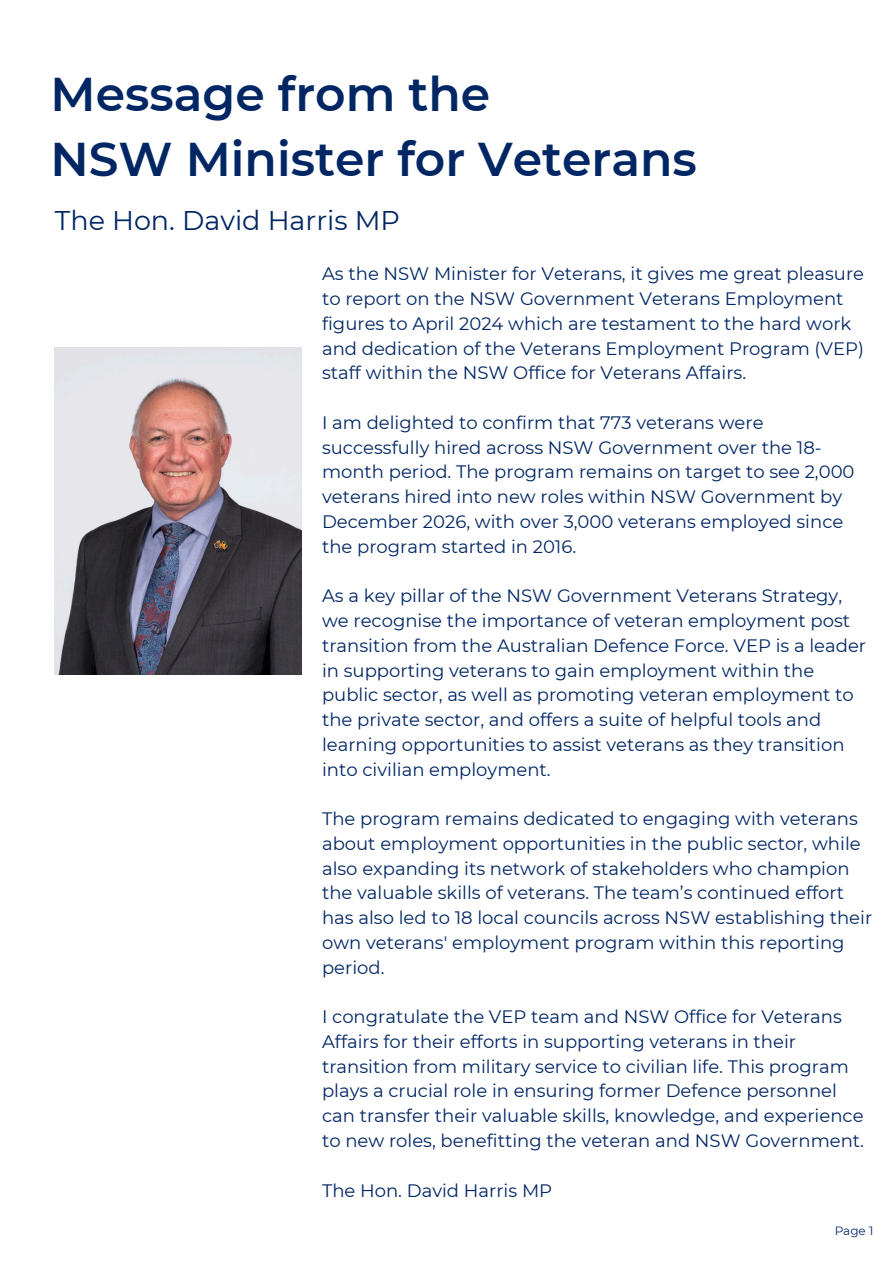
<style>
.page{position:relative;width:894px;height:1264px;background:#fff}
.page>*{position:absolute;margin:0;border:0;box-sizing:border-box;transform-origin:0 0}
.t1{font:600 47.25px/65.2px "Montserrat";color:#002664}
.t2{font:27px "Montserrat";color:#002664}
.t3{font:18px/24.8px "Montserrat";color:#002664}
.t4{font:12px "Montserrat";color:#002664}
</style>
<div class="page">
<img style="left:55px;top:347px;width:246px;height:327px">
<h2 class="t1" style="left:51px;top:62px;width:647px">Message from the<br>NSW Minister for Veterans</h2>
<p class="t2" style="left:55px;top:204px;width:346px">The Hon. David Harris MP</p>
<h3 class="t3" style="left:322px;top:261px;width:543px">As the NSW Minister for Veterans, it gives me great pleasure to report on the NSW Government Veterans Employment figures to April 2024 which are testament to the hard work and dedication of the Veterans Employment Program (VEP) staff within the NSW Office for Veterans Affairs.</h3>
<h3 class="t3" style="left:322px;top:410px;width:534px">I am delighted to confirm that 773 veterans were successfully hired across NSW Government over the 18- month period. The program remains on target to see 2,000 veterans hired into new roles within NSW Government by December 2026, with over 3,000 veterans employed since the program started in 2016.</h3>
<h3 class="t3" style="left:322px;top:583px;width:545px">As a key pillar of the NSW Government Veterans Strategy, we recognise the importance of veteran employment post transition from the Australian Defence Force. VEP is a leader in supporting veterans to gain employment within the public sector, as well as promoting veteran employment to the private sector, and offers a suite of helpful tools and learning opportunities to assist veterans as they transition into civilian employment.</h3>
<h3 class="t3" style="left:322px;top:806px;width:551px">The program remains dedicated to engaging with veterans about employment opportunities in the public sector, while also expanding its network of stakeholders who champion the valuable skills of veterans. The team’s continued effort has also led to 18 local councils across NSW establishing their own veterans' employment program within this reporting period.</h3>
<h3 class="t3" style="left:322px;top:1004px;width:543px">I congratulate the VEP team and NSW Office for Veterans Affairs for their efforts in supporting veterans in their transition from military service to civilian life. This program plays a crucial role in ensuring former Defence personnel can transfer their valuable skills, knowledge, and experience to new roles, benefitting the veteran and NSW Government.</h3>
<h3 class="t3" style="left:322px;top:1177px;width:231px">The Hon. David Harris MP</h3>
<p class="t4" style="left:834px;top:1222px;width:40px">Page 1</p>
</div>
